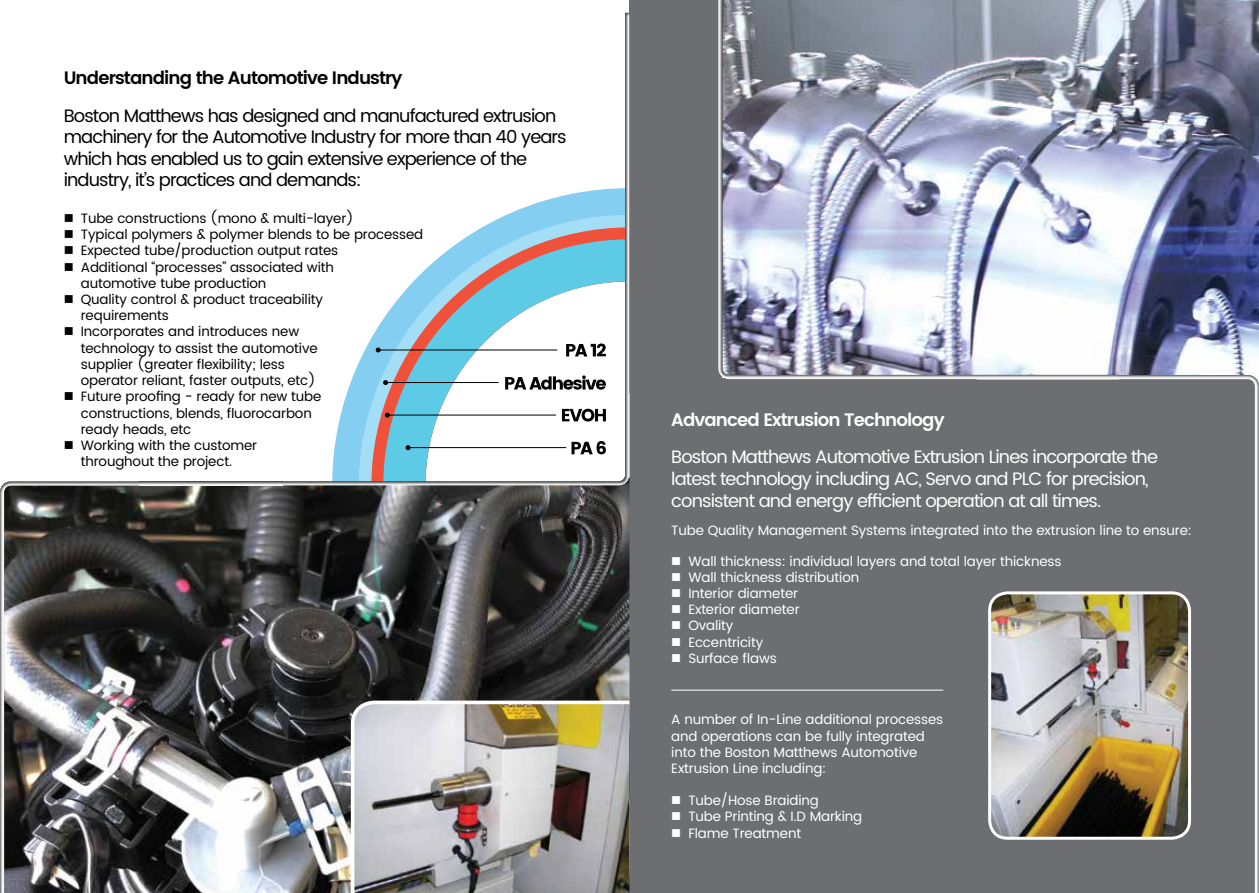
<style>
.page{position:relative;width:1259px;height:893px;background:#fff}
.page>*{position:absolute;margin:0;border:0;box-sizing:border-box;transform-origin:0 0}
.t1{font:18px/21.6px "Poppins";letter-spacing:-.05em;color:#000}
.t2{font:18px/21.6px "Poppins";letter-spacing:-.05em;color:#fff}
.t3{font:600 18px "Poppins";letter-spacing:-.05em;color:#000}
.t4{font:600 18px "Poppins";letter-spacing:-.05em;color:#fff}
.t5{font:13.5px/16.2px "Poppins";letter-spacing:-.01em;color:#000}
.t6{font:13.5px/16.2px "Poppins";letter-spacing:-.01em;color:#fff}
</style>
<div class="page">
<div style="left:631px;top:393px;width:85px;height:500px;background:#6d6e71"></div>
<div style="left:629px;top:0;width:93px;height:393px;background:#6d6e71"></div>
<div style="left:716px;top:0;width:543px;height:893px;background:#000;opacity:.75"></div>
<div style="left:0;top:12px;width:631px;height:881px;background:#000;opacity:.75"></div>
<hr style="left:671px;top:690px;width:272px;height:1px;background:#fff">
<img style="left:989px;top:593px;width:200px;height:245px">
<div style="left:988px;top:591px;width:203px;height:249px;border:3px solid #fff;border-radius:18px"></div>
<svg style="left:672px;top:557px;width:8px;height:8px"></svg>
<svg style="left:672px;top:573px;width:8px;height:8px"></svg>
<svg style="left:672px;top:589px;width:8px;height:8px"></svg>
<svg style="left:672px;top:605px;width:8px;height:8px"></svg>
<svg style="left:672px;top:621px;width:8px;height:8px"></svg>
<svg style="left:672px;top:638px;width:8px;height:8px"></svg>
<svg style="left:672px;top:654px;width:8px;height:8px"></svg>
<svg style="left:672px;top:796px;width:8px;height:8px"></svg>
<svg style="left:672px;top:812px;width:8px;height:8px"></svg>
<svg style="left:672px;top:829px;width:8px;height:7px"></svg>
<svg style="left:65px;top:214px;width:8px;height:8px"></svg>
<svg style="left:65px;top:230px;width:8px;height:8px"></svg>
<svg style="left:65px;top:247px;width:8px;height:7px"></svg>
<svg style="left:65px;top:263px;width:8px;height:8px"></svg>
<svg style="left:65px;top:295px;width:8px;height:8px"></svg>
<svg style="left:65px;top:328px;width:8px;height:7px"></svg>
<svg style="left:65px;top:392px;width:8px;height:8px"></svg>
<svg style="left:65px;top:441px;width:8px;height:8px"></svg>
<h1 class="t3" style="left:64px;top:64px;width:340px">Understanding the Automotive Industry</h1>
<h1 class="t1" style="left:64px;top:105px;width:504px">Boston Matthews has designed and manufactured extrusion machinery for the Automotive Industry for more than 40 years which has enabled us to gain extensive experience of the industry, it’s practices and demands:</h1>
<p class="t5" style="left:81px;top:211px;width:344px">Tube constructions (mono &amp; multi-layer)<br>Typical polymers &amp; polymer blends to be processed Expected tube/production output rates<br>Additional “processes” associated with<br>automotive tube production<br>Quality control &amp; product traceability<br>requirements<br>Incorporates and introduces new<br>technology to assist the automotive<br>supplier (greater flexibility; less<br>operator reliant, faster outputs, etc)<br>Future proofing - ready for new tube<br>constructions, blends, fluorocarbon<br>ready heads, etc<br>Working with the customer<br>throughout the project.</p>
<h1 class="t4" style="left:671px;top:406px;width:275px">Advanced Extrusion Technology</h1>
<h1 class="t2" style="left:671px;top:447px;width:488px">Boston Matthews Automotive Extrusion Lines incorporate the latest technology including AC, Servo and PLC for precision, consistent and energy efficient operation at all times.</h1>
<p class="t6" style="left:671px;top:523px;width:522px">Tube Quality Management Systems integrated into the extrusion line to ensure:</p>
<p class="t6" style="left:688px;top:553px;width:375px">Wall thickness: individual layers and total layer thickness<br>Wall thickness distribution<br>Interior diameter<br>Exterior diameter<br>Ovality<br>Eccentricity<br>Surface flaws</p>
<p class="t6" style="left:671px;top:712px;width:273px">A number of In-Line additional processes and operations can be fully integrated into the Boston Matthews Automotive Extrusion Line including:</p>
<p class="t6" style="left:688px;top:793px;width:175px">Tube/Hose Braiding<br>Tube Printing &amp; I.D Marking<br>Flame Treatment</p>
</div>
